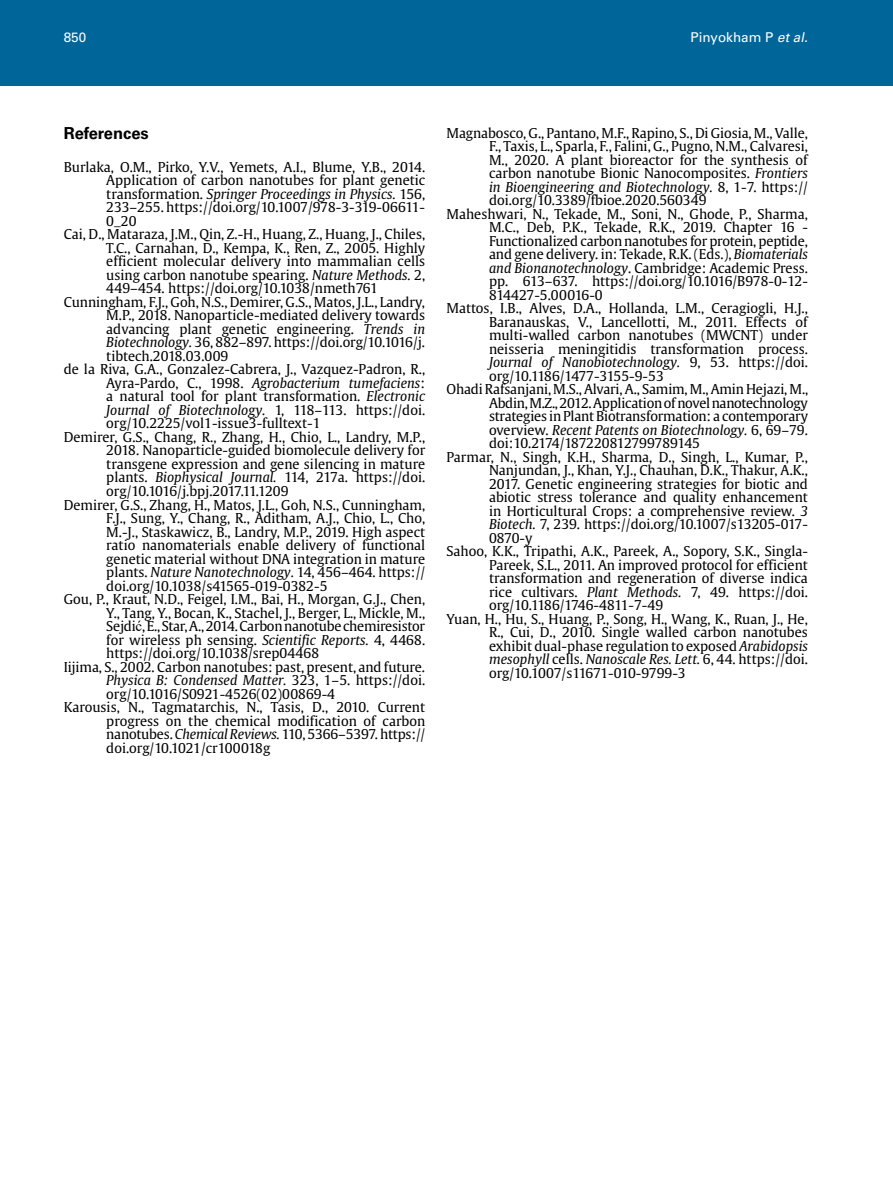
<style>
.page{position:relative;width:893px;height:1191px;background:#fff}
.page>*{position:absolute;margin:0;border:0;box-sizing:border-box;transform-origin:0 0}
.t1{font:700 16.5px "Univers LT Std";color:#000}
.t2{font:13.5px "Gulliver";color:#000}
.t3{font:italic 13.5px "Gulliver";color:#000}
.t4{font:13.5px "Gulliver";letter-spacing:-.02em;color:#000}
.t5{font:13.5px "Gulliver";letter-spacing:-.035em;color:#000}
.t6{font:13.5px "Gulliver";letter-spacing:-.025em;color:#000}
.t7{font:13.5px "Gulliver";letter-spacing:-.045em;color:#000}
.t8{font:13.5px "Gulliver";letter-spacing:-.04em;color:#000}
.t9{font:13.5px "Univers LT Std";color:#fff}
.t10{font:13.5px "Gulliver";letter-spacing:-.03em;color:#000}
.s1{font-style:italic}
.s2{font-style:normal}
.s3{font-family:"Times New Roman";font-size:15px}
</style>
<div class="page">
<div style="left:0;top:0;width:893px;height:85px;background:#069"></div>
<p class="t9" style="left:64px;top:30px;width:24px">850</p>
<p class="t9" style="left:690px;top:30px;width:122px">Pinyokham P <span class="s1">etal.</span></p>
<p class="t1" style="left:64px;top:123px;width:87px">References</p>
<p class="t2" style="left:64px;top:158px;width:363px">Burlaka, O.M., Pirko, Y.V., Yemets, A.I., Blume, Y.B., 2014.</p>
<p class="t2" style="left:106px;top:172px;width:320px">Application of carbon nanotubes for plant genetic</p>
<p class="t3" style="left:106px;top:186px;width:320px"><span class="s2">transformation.</span> Springer Proceedings in Physics. <span class="s2">156,</span></p>
<p class="t2" style="left:106px;top:199px;width:320px">233–255. https://doi.org/10.1007/978-3-319-06611-</p>
<p class="t2" style="left:106px;top:212px;width:32px">0_20</p>
<p class="t2" style="left:64px;top:226px;width:363px">Cai, D., Mataraza, J.M., Qin, Z.-H., Huang, Z., Huang, J., Chiles,</p>
<p class="t2" style="left:106px;top:239px;width:320px">T.C., Carnahan, D., Kempa, K., Ren, Z., 2005. Highly</p>
<p class="t2" style="left:106px;top:253px;width:320px">efficient molecular delivery into mammalian cells</p>
<p class="t2" style="left:106px;top:266px;width:320px">using carbon nanotube spearing. <span class="s1">Nature Methods.</span> 2,</p>
<p class="t2" style="left:106px;top:280px;width:273px">449–454. https://doi.org/10.1038/nmeth761</p>
<p class="t2" style="left:64px;top:293px;width:363px">Cunningham, F.J., Goh, N.S., Demirer, G.S., Matos, J.L., Landry,</p>
<p class="t2" style="left:106px;top:307px;width:320px">M.P., 2018. Nanoparticle-mediated delivery towards</p>
<p class="t2" style="left:106px;top:320px;width:320px">advancing plant genetic engineering. <span class="s1">Trends in</span></p>
<p class="t2" style="left:106px;top:334px;width:320px"><span class="s1">Biotechnology.</span> 36, 882–897. https://doi.org/10.1016/j.</p>
<p class="t2" style="left:106px;top:347px;width:124px">tibtech.2018.03.009</p>
<p class="t2" style="left:64px;top:361px;width:363px">de la Riva, G.A., Gonzalez-Cabrera, J., Vazquez-Padron, R.,</p>
<p class="t3" style="left:106px;top:375px;width:320px"><span class="s2">Ayra-Pardo, C., 1998.</span> Agrobacterium tumefaciens<span class="s2">:</span></p>
<p class="t2" style="left:106px;top:388px;width:320px">a natural tool for plant transformation. <span class="s1">Electronic</span></p>
<p class="t3" style="left:106px;top:402px;width:320px">Journal of Biotechnology. <span class="s2">1, 118–113. https://doi.</span></p>
<p class="t2" style="left:106px;top:415px;width:216px">org/10.2225/vol1-issue3-fulltext-1</p>
<p class="t2" style="left:64px;top:428px;width:363px">Demirer, G.S., Chang, R., Zhang, H., Chio, L., Landry, M.P.,</p>
<p class="t2" style="left:106px;top:442px;width:320px">2018. Nanoparticle-guided biomolecule delivery for</p>
<p class="t2" style="left:106px;top:455px;width:320px">transgene expression and gene silencing in mature</p>
<p class="t2" style="left:106px;top:469px;width:320px">plants. <span class="s1">Biophysical Journal.</span> 114, 217a. https://doi.</p>
<p class="t5" style="left:106px;top:482px;width:184px">org/10.1016/j.bpj.2017.11.1209</p>
<p class="t2" style="left:64px;top:496px;width:363px">Demirer, G.S., Zhang, H., Matos, J.L., Goh, N.S., Cunningham,</p>
<p class="t2" style="left:106px;top:509px;width:320px">F.J., Sung, Y., Chang, R., Aditham, A.J., Chio, L., Cho,</p>
<p class="t2" style="left:106px;top:523px;width:320px">M.-J., Staskawicz, B., Landry, M.P., 2019. High aspect</p>
<p class="t2" style="left:106px;top:536px;width:320px">ratio nanomaterials enable delivery of functional</p>
<p class="t2" style="left:106px;top:550px;width:320px">genetic material without DNA integration in mature</p>
<p class="t2" style="left:106px;top:563px;width:320px">plants. <span class="s1">Nature Nanotechnology.</span> 14, 456–464. https://</p>
<p class="t2" style="left:106px;top:577px;width:223px">doi.org/10.1038/s41565-019-0382-5</p>
<p class="t2" style="left:64px;top:590px;width:363px">Gou, P., Kraut, N.D., Feigel, I.M., Bai, H., Morgan, G.J., Chen,</p>
<p class="t2" style="left:106px;top:604px;width:320px">Y., Tang, Y., Bocan, K., Stachel, J., Berger, L., Mickle, M.,</p>
<p class="t2" style="left:106px;top:617px;width:320px">Sejdi<span class="s3">ć</span>, E., Star, A., 2014. Carbon nanotube chemiresistor</p>
<p class="t2" style="left:106px;top:631px;width:320px">for wireless ph sensing. <span class="s1">Scientific Reports.</span> 4, 4468.</p>
<p class="t2" style="left:106px;top:644px;width:214px">https://doi.org/10.1038/srep04468</p>
<p class="t2" style="left:64px;top:658px;width:363px">Iijima, S., 2002. Carbon nanotubes: past, present, and future.</p>
<p class="t3" style="left:106px;top:672px;width:320px">Physica B: Condensed Matter. <span class="s2">323, 1–5. https://doi.</span></p>
<p class="t2" style="left:106px;top:685px;width:230px">org/10.1016/S0921-4526(02)00869-4</p>
<p class="t2" style="left:64px;top:698px;width:363px">Karousis, N., Tagmatarchis, N., Tasis, D., 2010. Current</p>
<p class="t2" style="left:106px;top:712px;width:320px">progress on the chemical modification of carbon</p>
<p class="t2" style="left:106px;top:725px;width:321px">nanotubes. <span class="s1">Chemical Reviews.</span> 110, 5366–5397. https://</p>
<p class="t2" style="left:106px;top:739px;width:166px">doi.org/10.1021/cr100018g</p>
<p class="t2" style="left:446px;top:124px;width:363px">Magnabosco, G., Pantano, M.F., Rapino, S., Di Giosia, M., Valle,</p>
<p class="t2" style="left:489px;top:138px;width:321px">F., Taxis, L., Sparla, F., Falini, G., Pugno, N.M., Calvaresi,</p>
<p class="t2" style="left:489px;top:151px;width:320px">M., 2020. A plant bioreactor for the synthesis of</p>
<p class="t2" style="left:489px;top:165px;width:320px">carbon nanotube Bionic Nanocomposites. <span class="s1">Frontiers</span></p>
<p class="t3" style="left:489px;top:178px;width:320px">in Bioengineering and Biotechnology. <span class="s2">8, 1-7. https://</span></p>
<p class="t2" style="left:489px;top:192px;width:219px">doi.org/10.3389/fbioe.2020.560349</p>
<p class="t2" style="left:446px;top:205px;width:363px">Maheshwari, N., Tekade, M., Soni, N., Ghode, P., Sharma,</p>
<p class="t2" style="left:489px;top:219px;width:320px">M.C., Deb, P.K., Tekade, R.K., 2019. Chapter 16 -</p>
<p class="t2" style="left:489px;top:232px;width:320px">Functionalized carbon nanotubes for protein, peptide,</p>
<p class="t2" style="left:489px;top:246px;width:320px">and gene delivery. in: Tekade, R.K. (Eds.), <span class="s1">Biomaterials</span></p>
<p class="t2" style="left:489px;top:259px;width:320px"><span class="s1">and Bionanotechnology</span>. Cambridge: Academic Press.</p>
<p class="t2" style="left:489px;top:273px;width:320px">pp. 613–637. https://doi.org/10.1016/B978-0-12-</p>
<p class="t10" style="left:489px;top:286px;width:115px">814427-5.00016-0</p>
<p class="t2" style="left:446px;top:300px;width:363px">Mattos, I.B., Alves, D.A., Hollanda, L.M., Ceragiogli, H.J.,</p>
<p class="t2" style="left:489px;top:313px;width:320px">Baranauskas, V., Lancellotti, M., 2011. Effects of</p>
<p class="t2" style="left:489px;top:327px;width:320px">multi-walled carbon nanotubes (MWCNT) under</p>
<p class="t2" style="left:489px;top:340px;width:320px">neisseria meningitidis transformation process.</p>
<p class="t3" style="left:489px;top:354px;width:320px">Journal of Nanobiotechnology. <span class="s2">9, 53. https://doi.</span></p>
<p class="t7" style="left:489px;top:367px;width:176px">org/10.1186/1477-3155-9-53</p>
<p class="t2" style="left:446px;top:381px;width:363px">Ohadi Rafsanjani, M.S., Alvari, A., Samim, M., Amin Hejazi, M.,</p>
<p class="t4" style="left:489px;top:394px;width:320px">Abdin, M.Z., 2012. Application of novel nanotechnology</p>
<p class="t2" style="left:489px;top:408px;width:321px">strategies in Plant Biotransformation: a contemporary</p>
<p class="t3" style="left:489px;top:421px;width:320px"><span class="s2">overview.</span> Recent Patents on Biotechnology. <span class="s2">6, 69–79.</span></p>
<p class="t6" style="left:489px;top:435px;width:213px">doi:10.2174/187220812799789145</p>
<p class="t2" style="left:446px;top:448px;width:363px">Parmar, N., Singh, K.H., Sharma, D., Singh, L., Kumar, P.,</p>
<p class="t2" style="left:489px;top:462px;width:320px">Nanjundan, J., Khan, Y.J., Chauhan, D.K., Thakur, A.K.,</p>
<p class="t2" style="left:489px;top:475px;width:320px">2017. Genetic engineering strategies for biotic and</p>
<p class="t2" style="left:489px;top:489px;width:320px">abiotic stress tolerance and quality enhancement</p>
<p class="t2" style="left:489px;top:502px;width:320px">in Horticultural Crops: a comprehensive review. <span class="s1">3</span></p>
<p class="t2" style="left:489px;top:516px;width:320px"><span class="s1">Biotech.</span> 7, 239. https://doi.org/10.1007/s13205-017-</p>
<p class="t2" style="left:489px;top:529px;width:45px">0870-y</p>
<p class="t2" style="left:446px;top:543px;width:363px">Sahoo, K.K., Tripathi, A.K., Pareek, A., Sopory, S.K., Singla-</p>
<p class="t2" style="left:489px;top:556px;width:320px">Pareek, S.L., 2011. An improved protocol for efficient</p>
<p class="t2" style="left:489px;top:570px;width:320px">transformation and regeneration of diverse indica</p>
<p class="t2" style="left:489px;top:583px;width:320px">rice cultivars. <span class="s1">Plant Methods.</span> 7, 49. https://doi.</p>
<p class="t8" style="left:489px;top:597px;width:176px">org/10.1186/1746-4811-7-49</p>
<p class="t2" style="left:446px;top:610px;width:363px">Yuan, H., Hu, S., Huang, P., Song, H., Wang, K., Ruan, J., He,</p>
<p class="t2" style="left:489px;top:624px;width:320px">R., Cui, D., 2010. Single walled carbon nanotubes</p>
<p class="t2" style="left:489px;top:637px;width:320px">exhibit dual-phase regulation to exposed <span class="s1">Arabidopsis</span></p>
<p class="t3" style="left:489px;top:651px;width:320px">mesophyll <span class="s2">cells.</span> Nanoscale Res. Lett. <span class="s2">6, 44. https://doi.</span></p>
<p class="t4" style="left:489px;top:664px;width:198px">org/10.1007/s11671-010-9799-3</p>
</div>
